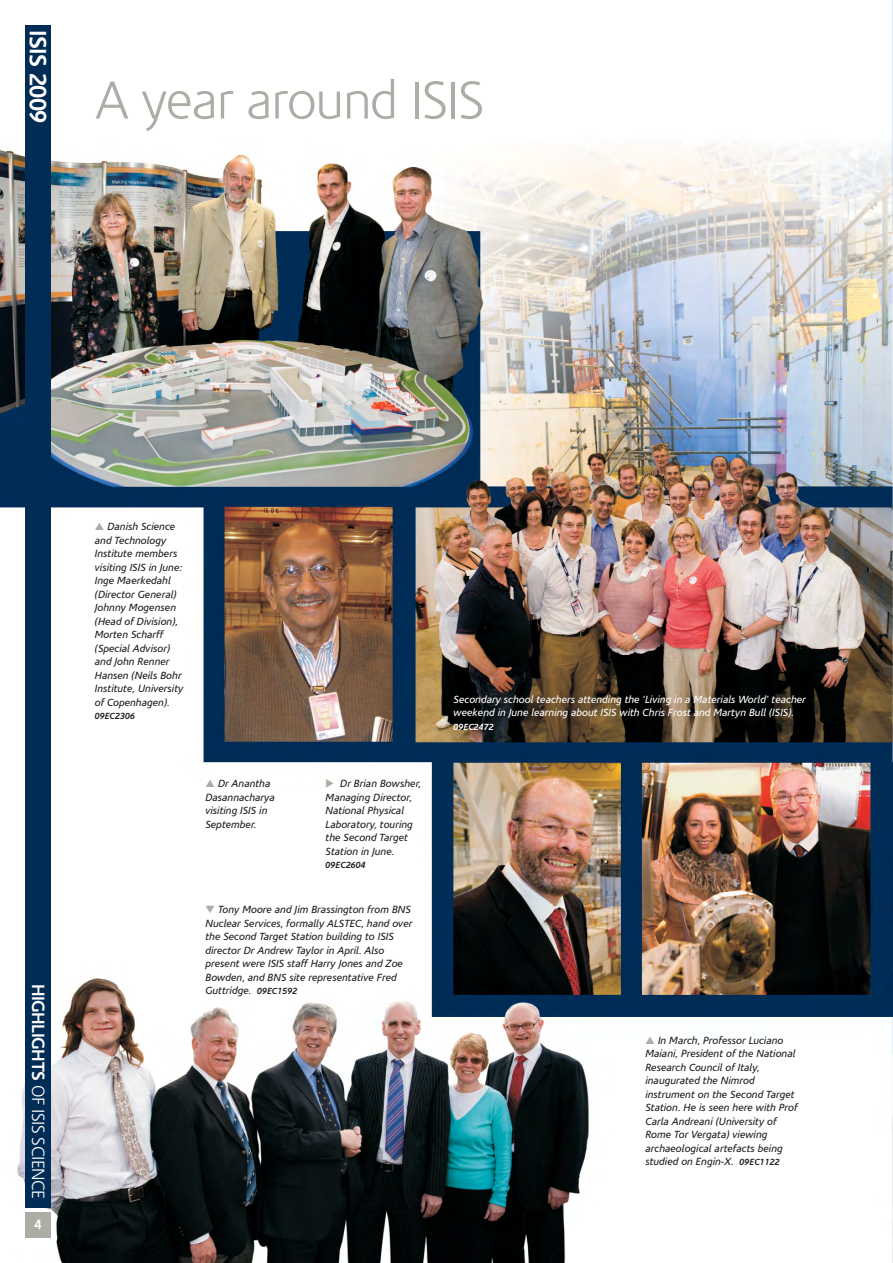
<style>
.page{position:relative;width:893px;height:1263px;background:#fff}
.page>*{position:absolute;margin:0;border:0;box-sizing:border-box;transform-origin:0 0}
.t1{font:300 54px "Corisande";letter-spacing:-.03em;color:#abaea5}
.t2{font:700 24px "Corisande";letter-spacing:-.03em;color:#fff}
.t3{font:300 18px "Corisande";letter-spacing:-.03em;color:#fff}
.t4{font:700 13.5px "Corisande";color:#fff}
.t5{font:italic 10.5px/13.5px "Corisande";color:#231f20}
.t6{font:italic 10.5px/13.5px "Corisande";color:#fff}
.t7{font:italic 700 9px "Corisande";color:#231f20}
.t8{font:italic 700 9px "Corisande";color:#fff}
.s1{font-weight:700}
.s2{color:#abaea5}
.s3{font-weight:700;font-size:9px}
</style>
<div class="page">
<img style="left:0;top:0;width:893px;height:1263px">
<div style="left:25px;top:26px;width:26px;height:1182px;background:#002c55"></div>
<div style="left:25px;top:1212px;width:26px;height:25px;background:#abaea5"></div>
<svg style="left:326px;top:779px;width:8px;height:8px"></svg>
<h2 class="t2" style="left:48px;top:30px;width:95px;rotate:90deg">ISIS 2009</h2>
<h1 class="t1" style="left:95px;top:77px;width:391px">A year around ISIS</h1>
<h3 class="t3" style="left:46px;top:984px;width:217px;rotate:90deg"><span class="s1">HIGHLIGHTS</span> OF ISIS SCIENCE</h3>
<p class="t4" style="left:34px;top:1219px;width:9px">4</p>
<p class="t5" style="left:95px;top:521px;width:90px"><span class="s2">▲</span> Danish Science and Technology<br>Institute members visiting ISIS in June:<br>Inge Maerkedahl (Director General)<br>Johnny Mogensen (Head of Division),<br>Morten Scharff (Special Advisor) and John Renner<br>Hansen (Neils Bohr<br>Institute, University of Copenhagen).</p>
<p class="t7" style="left:95px;top:713px;width:42px">09EC2306</p>
<p class="t5" style="left:205px;top:778px;width:71px"><span class="s2">▲</span> Dr Anantha<br>Dasannacharya visiting ISIS in<br>September.</p>
<p class="t5" style="left:326px;top:778px;width:97px;text-indent:15px">Dr Brian Bowsher,<br>Managing Director,<br>National Physical<br>Laboratory, touring the Second Target<br>Station in June.</p>
<p class="t7" style="left:326px;top:862px;width:42px">09EC2604</p>
<p class="t5" style="left:205px;top:903px;width:209px"><span class="s2">▼</span> Tony Moore and Jim Brassington from BNS Nuclear Services, formally ALSTEC, hand over the Second Target Station building to ISIS director Dr Andrew Taylor in April. Also present were ISIS staff Harry Jones and Zoe Bowden, and BNS site representative Fred Guttridge. <span class="s3">09EC1592</span></p>
<p class="t6" style="left:453px;top:693px;width:354px">Secondary school teachers attending the ‘Living in a Materials World’ teacher weekend in June learning about ISIS with Chris Frost and Martyn Bull (ISIS).</p>
<p class="t8" style="left:453px;top:723px;width:42px">09EC2472</p>
<p class="t5" style="left:645px;top:1034px;width:154px"><span class="s2">▲</span> In March, Professor Luciano<br>Maiani, President of the National<br>Research Council of Italy, inaugurated the Nimrod instrument on the Second Target<br>Station. He is seen here with Prof<br>Carla Andreani (University of<br>Rome Tor Vergata) viewing archaeological artefacts being studied on Engin-X. <span class="s3">09EC1122</span></p>
</div>
